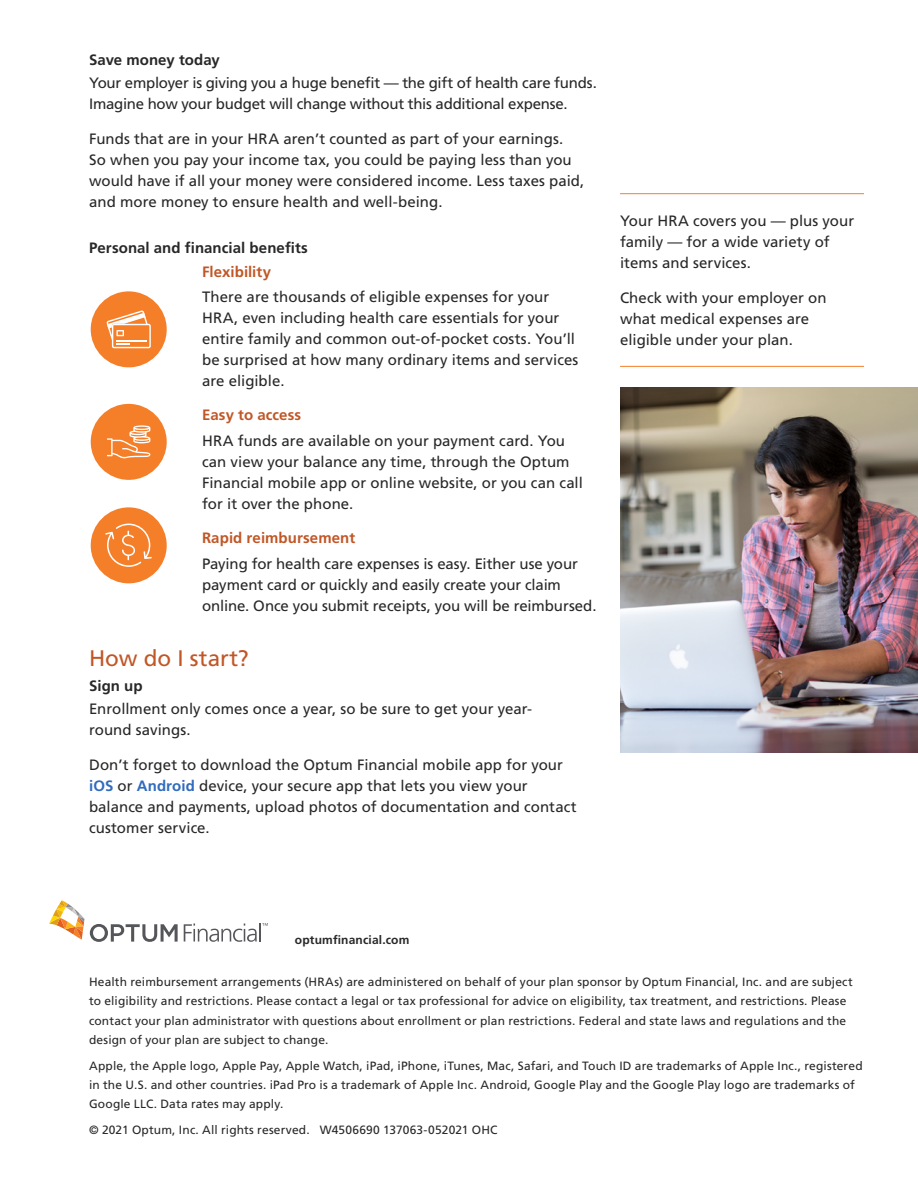
<style>
.page{position:relative;width:918px;height:1188px;background:#fff}
.page>*{position:absolute;margin:0;border:0;box-sizing:border-box;transform-origin:0 0}
.t1{font:22.5px "Frutiger LT Pro";color:#c15727}
.t2{font:15px/21px "Frutiger LT Pro";color:#292829}
.t3{font:700 15px "Frutiger LT Pro";letter-spacing:.005em;color:#292829}
.t4{font:700 15px "Frutiger LT Pro";letter-spacing:.005em;color:#c15727}
.t5{font:12px/19.2px "Frutiger LT Pro";letter-spacing:.01em;color:#292829}
.t6{font:700 12px "Frutiger LT Pro";letter-spacing:.015em;color:#292829}
.s1{font-weight:700;color:#316bbe}
</style>
<div class="page">
<img style="left:620px;top:388px;width:298px;height:364px">
<svg style="left:49px;top:900px;width:129px;height:42px"></svg>
<svg style="left:184px;top:923px;width:84px;height:19px"></svg>
<hr style="left:620px;top:193px;width:244px;height:1px;background:#f57e29">
<hr style="left:620px;top:366px;width:244px;height:1px;background:#f57e29">
<div style="left:91px;top:291px;width:76px;height:76px;background:#f57e29;border-radius:50%"></div>
<svg style="left:106px;top:310px;width:45px;height:38px"></svg>
<div style="left:91px;top:404px;width:76px;height:76px;background:#f57e29;border-radius:50%"></div>
<svg style="left:107px;top:425px;width:43px;height:33px"></svg>
<div style="left:91px;top:507px;width:76px;height:76px;background:#f57e29;border-radius:50%"></div>
<svg style="left:105px;top:524px;width:47px;height:43px"></svg>
<p class="t3" style="left:89px;top:51px;width:132px">Save money today</p>
<p class="t2" style="left:89px;top:73px;width:509px">Your employer is giving you a huge benefit — the gift of health care funds.<br>Imagine how your budget will change without this additional expense.</p>
<p class="t2" style="left:89px;top:128px;width:497px">Funds that are in your HRA aren’t counted as part of your earnings.<br>So when you pay your income tax, you could be paying less than you would have if all your money were considered income. Less taxes paid, and more money to ensure health and well-being.</p>
<p class="t3" style="left:89px;top:239px;width:220px">Personal and financial benefits</p>
<p class="t4" style="left:202px;top:262px;width:70px">Flexibility</p>
<p class="t2" style="left:202px;top:286px;width:378px">There are thousands of eligible expenses for your HRA, even including health care essentials for your entire family and common out-of-pocket costs. You’ll be surprised at how many ordinary items and services are eligible.</p>
<p class="t4" style="left:202px;top:406px;width:101px">Easy to access</p>
<p class="t2" style="left:202px;top:430px;width:382px">HRA funds are available on your payment card. You can view your balance any time, through the Optum Financial mobile app or online website, or you can call for it over the phone.</p>
<p class="t4" style="left:202px;top:529px;width:155px">Rapid reimbursement</p>
<p class="t2" style="left:202px;top:553px;width:396px">Paying for health care expenses is easy. Either use your payment card or quickly and easily create your claim online. Once you submit receipts, you will be reimbursed.</p>
<h1 class="t1" style="left:89px;top:645px;width:161px">How do I start?</h1>
<p class="t3" style="left:89px;top:677px;width:55px">Sign up</p>
<p class="t2" style="left:89px;top:699px;width:444px">Enrollment only comes once a year, so be sure to get your year&shy;round savings.</p>
<p class="t2" style="left:89px;top:754px;width:489px">Don’t forget to download the Optum Financial mobile app for your <span class="s1">iOS</span> or <span class="s1">Android</span> device, your secure app that lets you view your balance and payments, upload photos of documentation and contact customer service.</p>
<p class="t2" style="left:620px;top:211px;width:236px">Your HRA covers you — plus your family — for a wide variety of items and services.</p>
<p class="t2" style="left:620px;top:287px;width:208px">Check with your employer on what medical expenses are eligible under your plan.</p>
<p class="t6" style="left:295px;top:933px;width:116px">optumfinancial.com</p>
<p class="t5" style="left:89px;top:972px;width:765px">Health reimbursement arrangements (HRAs) are administered on behalf of your plan sponsor by Optum Financial, Inc. and are subject to eligibility and restrictions. Please contact a legal or tax professional for advice on eligibility, tax treatment, and restrictions. Please contact your plan administrator with questions about enrollment or plan restrictions. Federal and state laws and regulations and the design of your plan are subject to change.</p>
<p class="t5" style="left:89px;top:1056px;width:775px">Apple, the Apple logo, Apple Pay, Apple Watch, iPad, iPhone, iTunes, Mac, Safari, and Touch ID are trademarks of Apple Inc., registered in the U.S. and other countries. iPad Pro is a trademark of Apple Inc. Android, Google Play and the Google Play logo are trademarks of<br>Google LLC. Data rates may apply.</p>
<p class="t5" style="left:89px;top:1120px;width:410px">© 2021 Optum, Inc. All rights reserved. W4506690 137063-052021 OHC</p>
</div>
